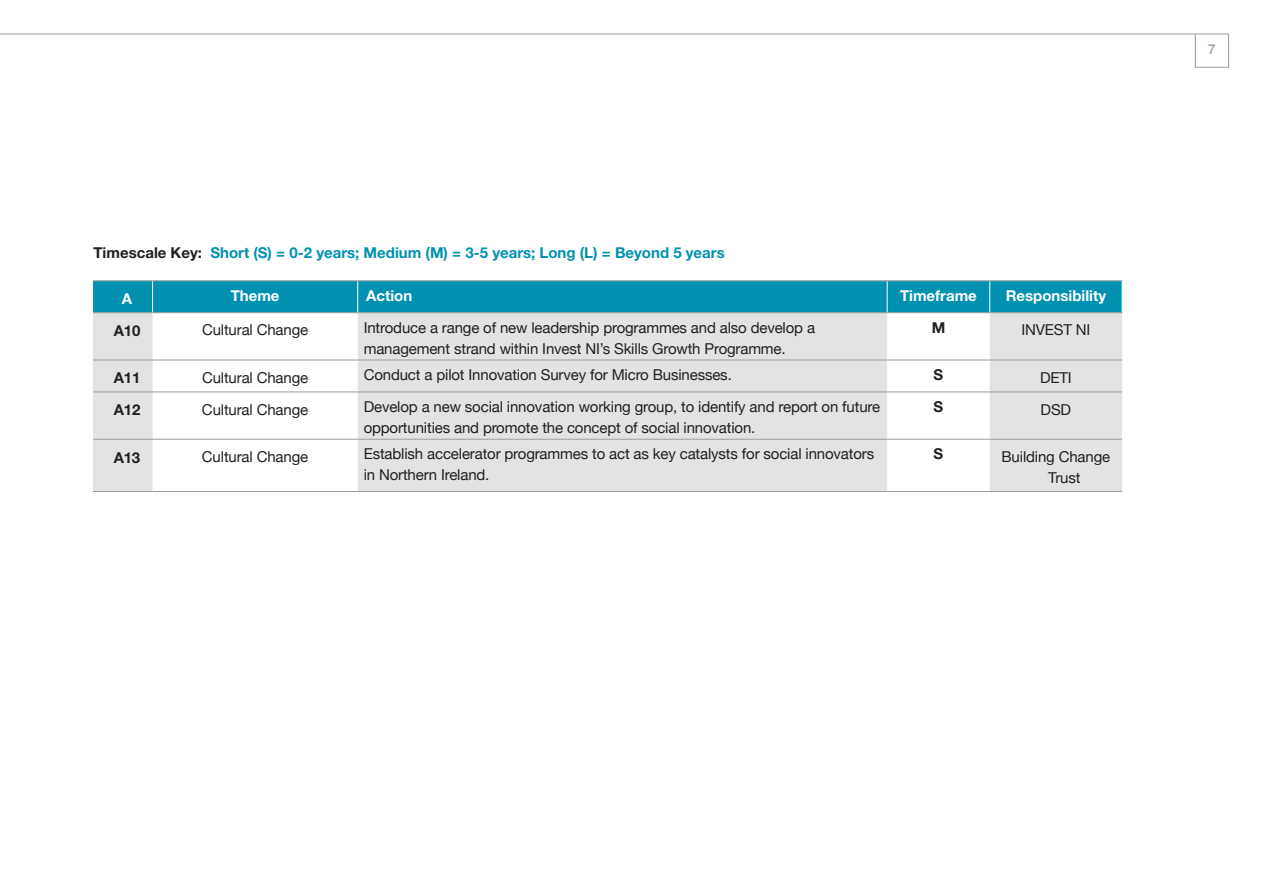
<style>
.page{position:relative;width:1263px;height:893px;background:#fff}
.page>*{position:absolute;margin:0;border:0;box-sizing:border-box;transform-origin:0 0}
.t1{font:15px/21px "Helvetica Neue";letter-spacing:-.01em;color:#231f20}
.t2{font:700 15px "Helvetica Neue";color:#0091b1}
.t3{font:700 15px "Helvetica Neue";color:#fff}
.t4{font:700 15px "Helvetica Neue";letter-spacing:-.01em;color:#231f20}
.t5{font:500 13.5px "Helvetica Neue";color:#9c9c9c}
.s1{color:#231f20}
</style>
<div class="page">
<div style="left:1195px;top:34px;width:34px;height:34px;border:1px solid #9c9c9c"></div>
<hr style="left:0;top:34px;width:1195px;height:1px;background:#9c9c9c">
<div style="left:93px;top:281px;width:1029px;height:31px;background:#0091b1"></div>
<svg style="left:93px;top:313px;width:1029px;height:178px;fill:#e2e3e2"></svg>
<hr style="left:93px;top:312px;width:60px;height:1px;background:#9c9c9c">
<hr style="left:153px;top:312px;width:205px;height:1px;background:#9c9c9c">
<hr style="left:93px;top:360px;width:60px;height:1px;background:#9c9c9c">
<hr style="left:153px;top:360px;width:205px;height:1px;background:#9c9c9c">
<hr style="left:93px;top:392px;width:60px;height:1px;background:#9c9c9c">
<hr style="left:153px;top:392px;width:205px;height:1px;background:#9c9c9c">
<hr style="left:93px;top:439px;width:60px;height:1px;background:#9c9c9c">
<hr style="left:153px;top:439px;width:205px;height:1px;background:#9c9c9c">
<hr style="left:93px;top:491px;width:60px;height:1px;background:#9c9c9c">
<hr style="left:153px;top:491px;width:205px;height:1px;background:#9c9c9c">
<hr style="left:152px;top:281px;width:1px;height:31px;background:#fff">
<hr style="left:357px;top:281px;width:1px;height:31px;background:#fff">
<hr style="left:990px;top:360px;width:132px;height:1px;background:#9c9c9c">
<hr style="left:990px;top:392px;width:132px;height:1px;background:#9c9c9c">
<hr style="left:990px;top:439px;width:132px;height:1px;background:#9c9c9c">
<hr style="left:990px;top:491px;width:132px;height:1px;background:#9c9c9c">
<hr style="left:358px;top:280px;width:529px;height:1px;background:#9c9c9c">
<hr style="left:358px;top:312px;width:529px;height:1px;background:#9c9c9c">
<hr style="left:358px;top:360px;width:529px;height:1px;background:#9c9c9c">
<hr style="left:358px;top:392px;width:529px;height:1px;background:#9c9c9c">
<hr style="left:358px;top:439px;width:529px;height:1px;background:#9c9c9c">
<hr style="left:358px;top:491px;width:529px;height:1px;background:#9c9c9c">
<hr style="left:887px;top:360px;width:103px;height:1px;background:#9c9c9c">
<hr style="left:887px;top:392px;width:103px;height:1px;background:#9c9c9c">
<hr style="left:887px;top:439px;width:103px;height:1px;background:#9c9c9c">
<hr style="left:887px;top:491px;width:103px;height:1px;background:#9c9c9c">
<hr style="left:887px;top:281px;width:1px;height:31px;background:#fff">
<hr style="left:989px;top:281px;width:1px;height:31px;background:#fff">
<hr style="left:887px;top:312px;width:103px;height:1px;background:#9c9c9c">
<hr style="left:990px;top:312px;width:132px;height:1px;background:#9c9c9c">
<hr style="left:887px;top:280px;width:103px;height:1px;background:#9c9c9c">
<hr style="left:990px;top:280px;width:132px;height:1px;background:#9c9c9c">
<hr style="left:153px;top:280px;width:205px;height:1px;background:#9c9c9c">
<hr style="left:93px;top:280px;width:60px;height:1px;background:#9c9c9c">
<p class="t2" style="left:93px;top:243px;width:633px"><span class="s1">Timescale Key:</span> Short (S) = 0-2 years; Medium (M) = 3-5 years; Long (L) = Beyond 5 years</p>
<p class="t3" style="left:122px;top:290px;width:12px">A</p>
<p class="t3" style="left:231px;top:286px;width:50px">Theme</p>
<p class="t3" style="left:366px;top:286px;width:48px">Action</p>
<p class="t3" style="left:900px;top:286px;width:78px">Timeframe</p>
<p class="t3" style="left:1006px;top:286px;width:102px">Responsibility</p>
<p class="t4" style="left:114px;top:321px;width:28px">A10</p>
<p class="t1" style="left:202px;top:320px;width:108px">Cultural Change</p>
<p class="t1" style="left:364px;top:318px;width:453px">Introduce a range of new leadership programmes and also develop a management strand within Invest NI’s Skills Growth Programme.</p>
<p class="t4" style="left:932px;top:318px;width:15px">M</p>
<p class="t1" style="left:1021px;top:320px;width:71px">INVEST NI</p>
<p class="t4" style="left:114px;top:369px;width:28px">A11</p>
<p class="t1" style="left:202px;top:368px;width:108px">Cultural Change</p>
<p class="t1" style="left:364px;top:365px;width:370px">Conduct a pilot Innovation Survey for Micro Businesses.</p>
<p class="t4" style="left:933px;top:366px;width:11px">S</p>
<p class="t1" style="left:1040px;top:368px;width:33px">DETI</p>
<p class="t4" style="left:114px;top:401px;width:28px">A12</p>
<p class="t1" style="left:202px;top:400px;width:108px">Cultural Change</p>
<p class="t1" style="left:364px;top:397px;width:518px">Develop a new social innovation working group, to identify and report on future opportunities and promote the concept of social innovation.</p>
<p class="t4" style="left:933px;top:397px;width:11px">S</p>
<p class="t1" style="left:1041px;top:400px;width:32px">DSD</p>
<p class="t4" style="left:114px;top:448px;width:28px">A13</p>
<p class="t1" style="left:202px;top:447px;width:108px">Cultural Change</p>
<p class="t1" style="left:364px;top:444px;width:512px">Establish accelerator programmes to act as key catalysts for social innovators in Northern Ireland.</p>
<p class="t4" style="left:933px;top:445px;width:11px">S</p>
<p class="t1" style="left:1048px;top:447px;width:63px;text-indent:-47px">Building Change<br>Trust</p>
<p class="t5" style="left:1208px;top:38px;width:9px">7</p>
</div>
